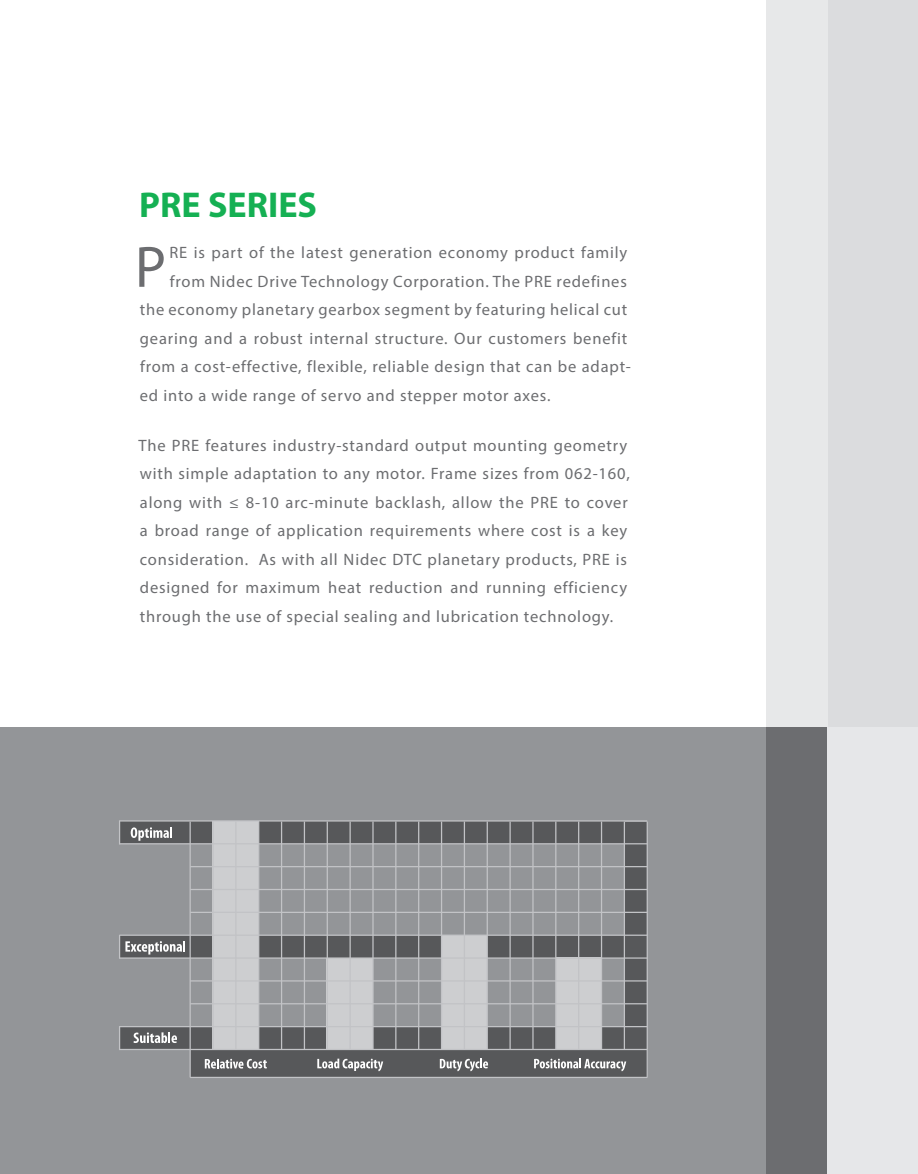
<style>
.page{position:relative;width:918px;height:1174px;background:#fff}
.page>*{position:absolute;margin:0;border:0;box-sizing:border-box;transform-origin:0 0}
.t1{font:58.8px "Myriad Pro";color:#6c6d70}
.t2{font:700 36px "Myriad Pro";color:#15b053}
.t3{font:16.5px/28.5px "Myriad Pro";letter-spacing:.05em;color:#6c6d70}
</style>
<div class="page">
<div style="left:827px;top:0;width:91px;height:727px;background:#dbdcde"></div>
<div style="left:0;top:727px;width:767px;height:447px;background:#939598"></div>
<div style="left:767px;top:727px;width:60px;height:447px;background:#6c6d70"></div>
<div style="left:827px;top:727px;width:91px;height:447px;background:#e6e7e9"></div>
<div style="left:190px;top:1049px;width:457px;height:28px;background:#57585a"></div>
<div style="left:624px;top:822px;width:23px;height:227px;background:#57585a"></div>
<div style="left:119px;top:1027px;width:505px;height:22px;background:#57585a"></div>
<div style="left:119px;top:935px;width:505px;height:23px;background:#57585a"></div>
<div style="left:119px;top:822px;width:505px;height:22px;background:#57585a"></div>
<div style="left:213px;top:822px;width:46px;height:227px;background:#cdced0"></div>
<div style="left:327px;top:958px;width:46px;height:91px;background:#cdced0"></div>
<div style="left:442px;top:935px;width:45px;height:114px;background:#cdced0"></div>
<div style="left:556px;top:957px;width:46px;height:92px;background:#cdced0"></div>
<hr style="left:120px;top:820px;width:527px;height:2px;background:#c2c3c6">
<hr style="left:190px;top:866px;width:457px;height:1px;background:#c2c3c6">
<hr style="left:190px;top:889px;width:457px;height:1px;background:#c2c3c6">
<hr style="left:190px;top:912px;width:457px;height:1px;background:#c2c3c6">
<hr style="left:120px;top:843px;width:527px;height:1px;background:#c2c3c6">
<hr style="left:120px;top:957px;width:527px;height:2px;background:#c2c3c6">
<hr style="left:190px;top:980px;width:457px;height:2px;background:#c2c3c6">
<hr style="left:190px;top:1003px;width:457px;height:1px;background:#c2c3c6">
<hr style="left:120px;top:935px;width:527px;height:1px;background:#c2c3c6">
<hr style="left:120px;top:1049px;width:527px;height:1px;background:#c2c3c6">
<hr style="left:120px;top:1026px;width:527px;height:1px;background:#c2c3c6">
<hr style="left:190px;top:822px;width:1px;height:255px;background:#c2c3c6">
<svg style="left:119px;top:820px;width:1px;height:24px"></svg>
<svg style="left:119px;top:1026px;width:1px;height:24px"></svg>
<hr style="left:235px;top:822px;width:2px;height:227px;background:#c2c3c6">
<hr style="left:258px;top:822px;width:1px;height:227px;background:#c2c3c6">
<hr style="left:281px;top:822px;width:1px;height:227px;background:#c2c3c6">
<hr style="left:212px;top:822px;width:2px;height:227px;background:#c2c3c6">
<hr style="left:327px;top:822px;width:1px;height:227px;background:#c2c3c6">
<hr style="left:350px;top:822px;width:1px;height:227px;background:#c2c3c6">
<hr style="left:372px;top:822px;width:2px;height:227px;background:#c2c3c6">
<hr style="left:304px;top:822px;width:1px;height:227px;background:#c2c3c6">
<hr style="left:418px;top:822px;width:1px;height:227px;background:#c2c3c6">
<hr style="left:441px;top:822px;width:1px;height:227px;background:#c2c3c6">
<hr style="left:464px;top:822px;width:1px;height:227px;background:#c2c3c6">
<hr style="left:395px;top:822px;width:1px;height:227px;background:#c2c3c6">
<hr style="left:509px;top:822px;width:2px;height:227px;background:#c2c3c6">
<hr style="left:532px;top:822px;width:2px;height:227px;background:#c2c3c6">
<hr style="left:555px;top:822px;width:1px;height:227px;background:#c2c3c6">
<hr style="left:487px;top:822px;width:1px;height:227px;background:#c2c3c6">
<hr style="left:601px;top:822px;width:1px;height:227px;background:#c2c3c6">
<hr style="left:624px;top:822px;width:1px;height:227px;background:#c2c3c6">
<hr style="left:578px;top:822px;width:1px;height:227px;background:#c2c3c6">
<hr style="left:647px;top:822px;width:1px;height:255px;background:#c2c3c6">
<svg style="left:534px;top:1059px;width:92px;height:12px"></svg>
<svg style="left:317px;top:1059px;width:66px;height:12px"></svg>
<svg style="left:440px;top:1059px;width:48px;height:12px"></svg>
<svg style="left:131px;top:827px;width:41px;height:14px"></svg>
<svg style="left:119px;top:935px;width:66px;height:24px"></svg>
<svg style="left:134px;top:1032px;width:43px;height:11px"></svg>
<hr style="left:190px;top:1077px;width:457px;height:1px;background:#c2c3c6">
<svg style="left:205px;top:1059px;width:62px;height:10px"></svg>
<h2 class="t2" style="left:139px;top:182px;width:179px">PRE SERIES</h2>
<h1 class="t1" style="left:135px;top:231px;width:33px">P</h1>
<p class="t3" style="left:170px;top:238px;width:459px">RE is part of the latest generation economy product family</p>
<p class="t3" style="left:170px;top:267px;width:459px">from Nidec Drive Technology Corporation. The PRE redefines</p>
<p class="t3" style="left:140px;top:295px;width:489px">the economy planetary gearbox segment by featuring helical cut</p>
<p class="t3" style="left:140px;top:324px;width:489px">gearing and a robust internal structure. Our customers benefit</p>
<p class="t3" style="left:140px;top:352px;width:493px">from a cost-effective, flexible, reliable design that can be adapt-</p>
<p class="t3" style="left:140px;top:381px;width:412px">ed into a wide range of servo and stepper motor axes.</p>
<p class="t3" style="left:139px;top:431px;width:493px">The PRE features industry-standard output mounting geometry with simple adaptation to any motor. Frame sizes from 062-160, along with ≤ 8-10 arc-minute backlash, allow the PRE to cover a broad range of application requirements where cost is a key consideration. As with all Nidec DTC planetary products, PRE is designed for maximum heat reduction and running efficiency through the use of special sealing and lubrication technology.</p>
</div>
